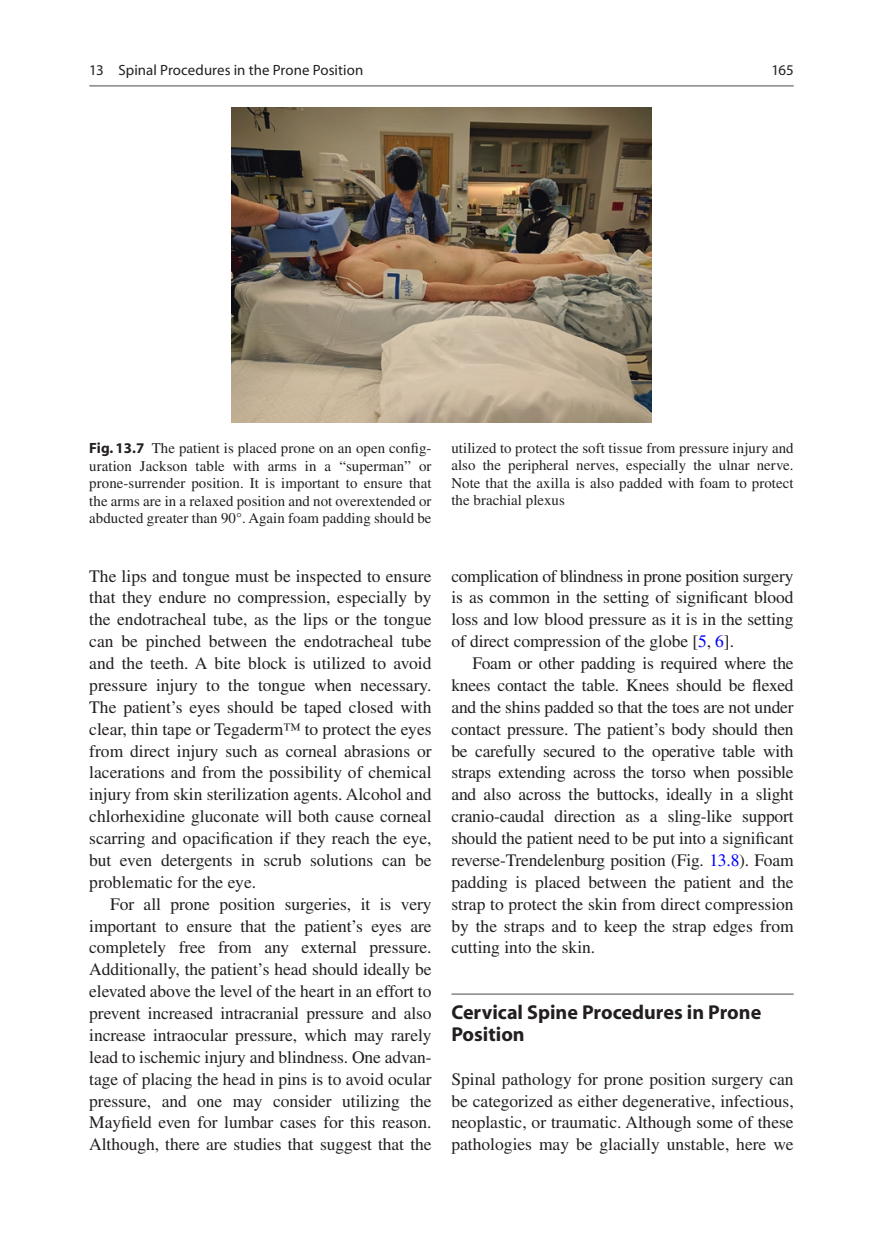
<style>
.page{position:relative;width:883px;height:1260px;background:#fff}
.page>*{position:absolute;margin:0;border:0;box-sizing:border-box;transform-origin:0 0}
.t1{font:700 20.12px/21.9px "Fdjpqh Myriad";color:#231f20}
.t2{font:17.5px/21.9px "Qlwnxt Times";color:#231f20;text-align:justify}
.t3{font:14.88px/17.5px "Qlwnxt Times";letter-spacing:.005em;color:#231f20;text-align:justify}
.t4{font:14.88px "Vrcggs Myriad";letter-spacing:.005em;color:#231f20}
.t5{font:14.88px "Hqxckq Myriad";color:#231f20}
.s1{font-family:"Fdjpqh Myriad";font-weight:700}
.s2{color:#0000fa}
</style>
<div class="page">
<hr style="left:451px;top:993px;width:343px;height:2px;background:#939598">
<img style="left:231px;top:107px;width:420px;height:315px">
<hr style="left:89px;top:85px;width:705px;height:2px;background:#939598">
<p class="t4" style="left:89px;top:63px;width:275px">13 Spinal Procedures in the Prone Position</p>
<p class="t5" style="left:772px;top:63px;width:24px">165</p>
<p class="t3" style="left:89px;top:440px;width:344px"><span class="s1">Fig. 13.7</span> The patient is placed prone on an open config&shy;uration Jackson table with arms in a “superman” or prone-surrender position. It is important to ensure that the arms are in a relaxed position and not overextended or abducted greater than 90°. Again foam padding should be</p>
<p class="t3" style="left:451px;top:439px;width:344px">utilized to protect the soft tissue from pressure injury and also the peripheral nerves, especially the ulnar nerve.<br>Note that the axilla is also padded with foam to protect the brachial plexus</p>
<p class="t2" style="left:89px;top:565px;width:344px">The lips and tongue must be inspected to ensure that they endure no compression, especially by the endotracheal tube, as the lips or the tongue can be pinched between the endotracheal tube and the teeth. A bite block is utilized to avoid pressure injury to the tongue when necessary.<br>The patient’s eyes should be taped closed with clear, thin tape or Tegaderm™ to protect the eyes from direct injury such as corneal abrasions or lacerations and from the possibility of chemical injury from skin sterilization agents. Alcohol and chlorhexidine gluconate will both cause corneal scarring and opacification if they reach the eye, but even detergents in scrub solutions can be problematic for the eye.</p>
<p class="t2" style="left:89px;top:893px;width:344px;text-indent:21px">For all prone position surgeries, it is very important to ensure that the patient’s eyes are completely free from any external pressure.<br>Additionally, the patient’s head should ideally be elevated above the level of the heart in an effort to prevent increased intracranial pressure and also increase intraocular pressure, which may rarely lead to ischemic injury and blindness. One advan&shy;tage of placing the head in pins is to avoid ocular pressure, and one may consider utilizing the Mayfield even for lumbar cases for this reason.<br>Although, there are studies that suggest that the</p>
<p class="t2" style="left:451px;top:565px;width:344px">complication of blindness in prone position surgery is as common in the setting of significant blood loss and low blood pressure as it is in the setting of direct compression of the globe [<span class="s2">5</span>, <span class="s2">6</span>].</p>
<p class="t2" style="left:451px;top:652px;width:344px;text-indent:21px">Foam or other padding is required where the knees contact the table. Knees should be flexed and the shins padded so that the toes are not under contact pressure. The patient’s body should then be carefully secured to the operative table with straps extending across the torso when possible and also across the buttocks, ideally in a slight cranio-caudal direction as a sling-like support should the patient need to be put into a significant reverse-Trendelenburg position (Fig. <span class="s2">13.8</span>). Foam padding is placed between the patient and the strap to protect the skin from direct compression by the straps and to keep the strap edges from cutting into the skin.</p>
<p class="t1" style="left:451px;top:1002px;width:311px">Cervical Spine Procedures in Prone<br>Position</p>
<p class="t2" style="left:451px;top:1068px;width:344px">Spinal pathology for prone position surgery can be categorized as either degenerative, infectious, neoplastic, or traumatic. Although some of these pathologies may be glacially unstable, here we</p>
</div>
